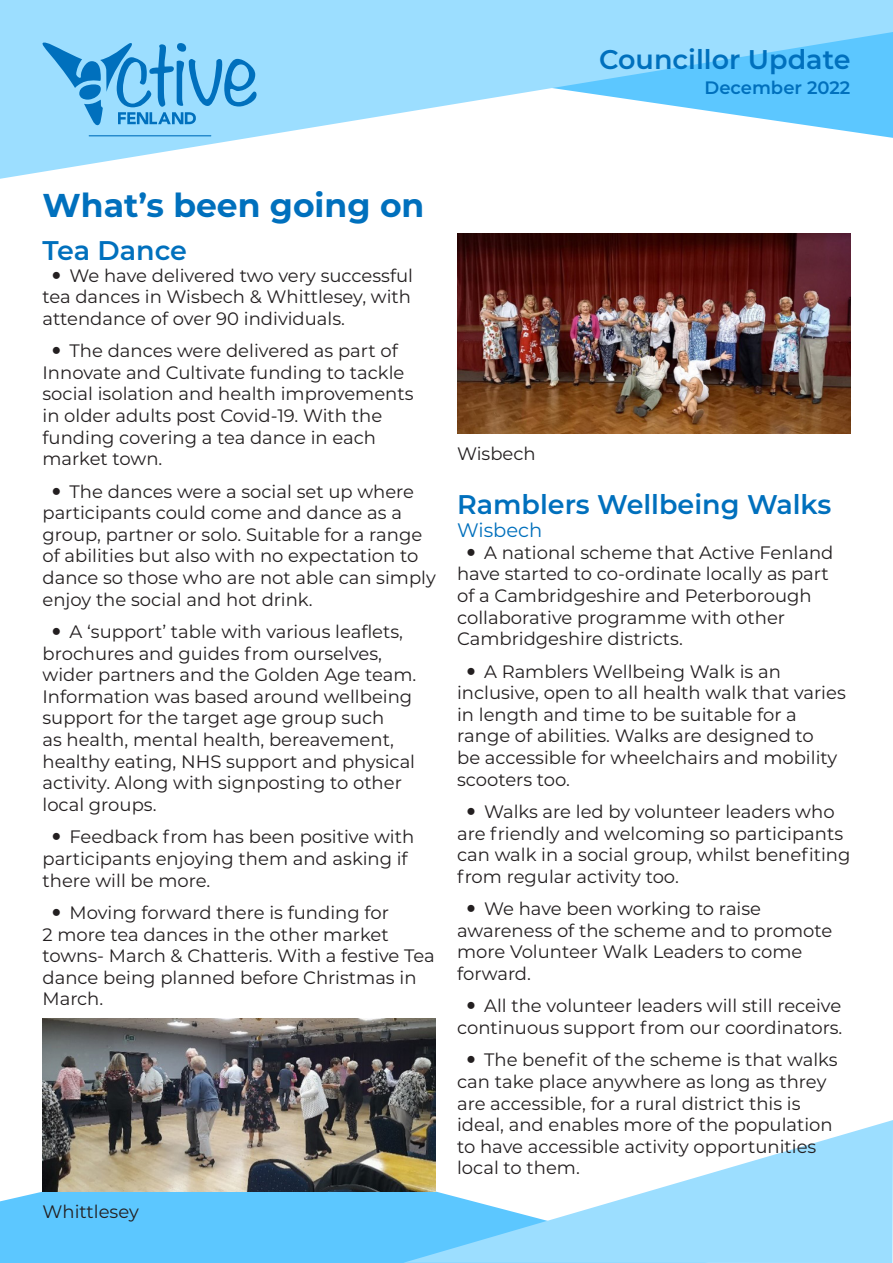
<style>
.page{position:relative;width:893px;height:1263px;background:#fff}
.page>*{position:absolute;margin:0;border:0;box-sizing:border-box;transform-origin:0 0}
.t1{font:700 33px "Montserrat";color:#0070bd}
.t2{font:600 27px "Montserrat";color:#0070bd}
.t3{font:19.5px "Montserrat";color:#0070bd}
.t4{font:18px/21.6px "Montserrat";color:#231f20}
.t5{font:600 18px "Montserrat";color:#0070bd}
</style>
<div class="page">
<svg style="left:0;top:0;width:893px;height:179px;fill:#9cdeff"></svg>
<svg style="left:0;top:1143px;width:403px;height:120px;background:#68c9fd"></svg>
<svg style="left:403px;top:1120px;width:490px;height:143px;fill:#9cdeff"></svg>
<hr style="left:89px;top:135px;width:122px;height:1px;background:#0070bd">
<svg style="left:40px;top:40px;width:217px;height:86px;background:#72c0ed"></svg>
<img style="left:457px;top:234px;width:393px;height:200px">
<img style="left:43px;top:1018px;width:393px;height:173px">
<p class="t2" style="left:599px;top:40px;width:253px">Councillor Update</p>
<p class="t5" style="left:704px;top:75px;width:147px">December 2022</p>
<p class="t1" style="left:43px;top:181px;width:383px">What’s been going on</p>
<p class="t2" style="left:43px;top:231px;width:146px">Tea Dance</p>
<p class="t4" style="left:43px;top:264px;width:372px;text-align:justify;text-indent:27px">We have delivered two very successful tea dances in Wisbech &amp; Whittlesey, with attendance of over 90 individuals.</p>
<p class="t4" style="left:43px;top:339px;width:373px;text-indent:27px">The dances were delivered as part of Innovate and Cultivate funding to tackle social isolation and health improvements in older adults post Covid-19. With the funding covering a tea dance in each market town.</p>
<p class="t4" style="left:43px;top:480px;width:395px;text-indent:27px">The dances were a social set up where participants could come and dance as a group, partner or solo. Suitable for a range of abilities but also with no expectation to dance so those who are not able can simply enjoy the social and hot drink.</p>
<p class="t4" style="left:43px;top:620px;width:375px;text-indent:27px">A ‘support’ table with various leaflets, brochures and guides from ourselves, wider partners and the Golden Age team.<br>Information was based around wellbeing support for the target age group such<br>as health, mental health, bereavement, healthy eating, NHS support and physical activity. Along with signposting to other local groups.</p>
<p class="t4" style="left:43px;top:825px;width:373px;text-indent:27px">Feedback from has been positive with participants enjoying them and asking if there will be more.</p>
<p class="t4" style="left:43px;top:901px;width:394px;text-indent:27px">Moving forward there is funding for<br>2 more tea dances in the other market towns- March &amp; Chatteris. With a festive Tea dance being planned before Christmas in<br>March.</p>
<p class="t4" style="left:43px;top:1200px;width:98px">Whittlesey</p>
<p class="t4" style="left:457px;top:442px;width:80px">Wisbech</p>
<p class="t2" style="left:457px;top:485px;width:376px">Ramblers Wellbeing Walks</p>
<p class="t3" style="left:457px;top:517px;width:87px">Wisbech</p>
<p class="t4" style="left:457px;top:541px;width:378px;text-indent:27px">A national scheme that Active Fenland have started to co-ordinate locally as part of a Cambridgeshire and Peterborough collaborative programme with other Cambridgeshire districts.</p>
<p class="t4" style="left:457px;top:660px;width:390px;text-indent:27px">A Ramblers Wellbeing Walk is an inclusive, open to all health walk that varies in length and time to be suitable for a range of abilities. Walks are designed to<br>be accessible for wheelchairs and mobility scooters too.</p>
<p class="t4" style="left:457px;top:800px;width:395px;text-indent:27px">Walks are led by volunteer leaders who are friendly and welcoming so participants can walk in a social group, whilst benefiting from regular activity too.</p>
<p class="t4" style="left:457px;top:897px;width:377px;text-indent:27px">We have been working to raise awareness of the scheme and to promote more Volunteer Walk Leaders to come forward.</p>
<p class="t4" style="left:457px;top:994px;width:387px;text-align:right">All the volunteer leaders will still receive continuous support from our coordinators.</p>
<p class="t4" style="left:457px;top:1048px;width:382px;text-indent:27px">The benefit of the scheme is that walks can take place anywhere as long as threy are accessible, for a rural district this is ideal, and enables more of the population to have accessible activity opportunities local to them.</p>
</div>
